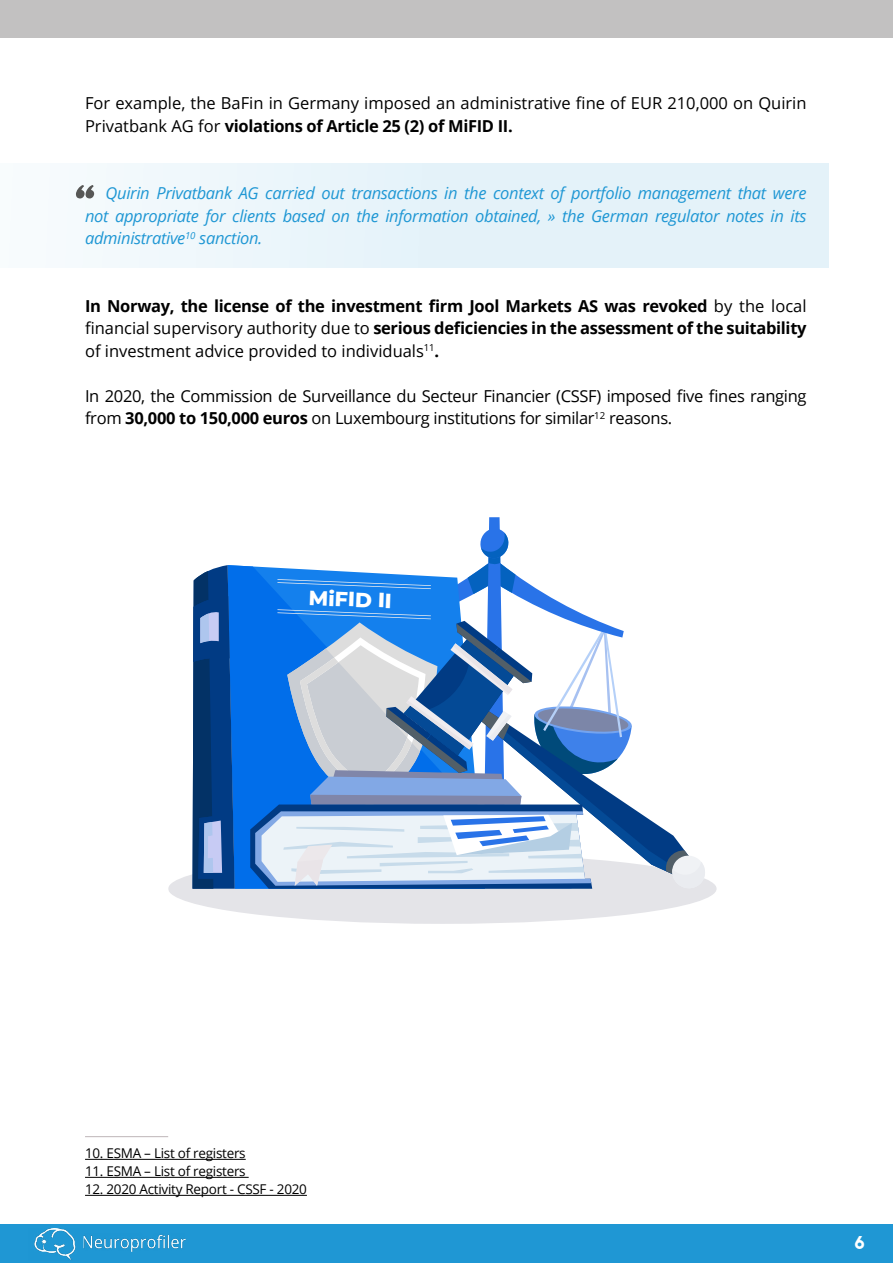
<style>
.page{position:relative;width:893px;height:1263px;background:#fff}
.page>*{position:absolute;margin:0;border:0;box-sizing:border-box;transform-origin:0 0}
.t1{font:800 20.55px "Montserrat";color:#fff}
.t2{font:700 16.5px/22.5px "Open Sans";letter-spacing:-.02em;color:#000;text-align:justify}
.t3{font:italic 16.5px/22.5px "Open Sans";letter-spacing:-.02em;color:#1f97d4;text-align:justify}
.t4{font:16.5px/22.5px "Open Sans";letter-spacing:-.02em;color:#000}
.t5{font:16.5px/22.5px "Open Sans";color:#000}
.t6{font:16.5px "Lemon Milk";color:#fff}
.t7{font:13.5px "Open Sans";letter-spacing:-.02em;color:#000}
.s1{font-weight:700}
.s2{font-weight:400}
</style>
<div class="page">
<div style="left:0;top:1225px;width:893px;height:38px;background:#1f97d4"></div>
<img style="left:34px;top:1229px;width:42px;height:31px">
<img style="left:84px;top:1234px;width:102px;height:18px">
<div style="left:0;top:164px;width:828px;height:104px;background:linear-gradient(to right,#f4fafc,#dff0f8)"></div>
<div style="left:0;top:0;width:893px;height:38px;background:#c1c0c0"></div>
<svg style="left:76px;top:185px;width:18px;height:13px"></svg>
<hr style="left:85px;top:1136px;width:83px;height:1px;background:#c5bec0">
<div style="left:168px;top:854px;width:549px;height:70px;background:#e4e4e8;border-radius:50%"></div>
<div style="left:235px;top:565px;width:15px;height:324px;background:#016eea"></div>
<svg style="left:192px;top:565px;width:43px;height:324px;background:#1e5294"></svg>
<svg style="left:250px;top:517px;width:455px;height:372px"></svg>
<hr style="left:85px;top:1159px;width:161px;height:1px;background:#000">
<hr style="left:85px;top:1177px;width:164px;height:1px;background:#000">
<hr style="left:85px;top:1195px;width:222px;height:1px;background:#000">
<p class="t5" style="left:85px;top:92px;width:723px">For example, the BaFin in Germany imposed an administrative fine of EUR 210,000 on Quirin<br>Privatbank AG for <span class="s1">violations of Article 25 (2) of MiFID II.</span></p>
<p class="t3" style="left:85px;top:182px;width:723px;text-indent:21px">Quirin Privatbank AG carried out transactions in the context of portfolio management that were not appropriate for clients based on the information obtained, » the German regulator notes in its administrative<sup>10</sup> sanction.</p>
<p class="t2" style="left:85px;top:294px;width:723px">In Norway, the license of the investment firm Jool Markets AS was revoked <span class="s2">by the local financial supervisory authority due to</span> serious deficiencies in the assessment of the suitability <span class="s2">of investment advice provided to individuals</span><sup>11</sup>.</p>
<p class="t4" style="left:85px;top:384px;width:723px">In 2020, the Commission de Surveillance du Secteur Financier (CSSF) imposed five fines ranging from <span class="s1">30,000 to 150,000 euros</span> on Luxembourg institutions for similar<sup>12</sup> reasons.</p>
<p class="t1" style="left:309px;top:582px;width:85px;rotate:2deg">MiFID II</p>
<p class="t7" style="left:85px;top:1144px;width:162px">10. ESMA – List of registers</p>
<p class="t7" style="left:85px;top:1162px;width:162px">11. ESMA – List of registers</p>
<p class="t7" style="left:85px;top:1180px;width:223px">12. 2020 Activity Report - CSSF - 2020</p>
<p class="t6" style="left:855px;top:1231px;width:11px">6</p>
</div>
